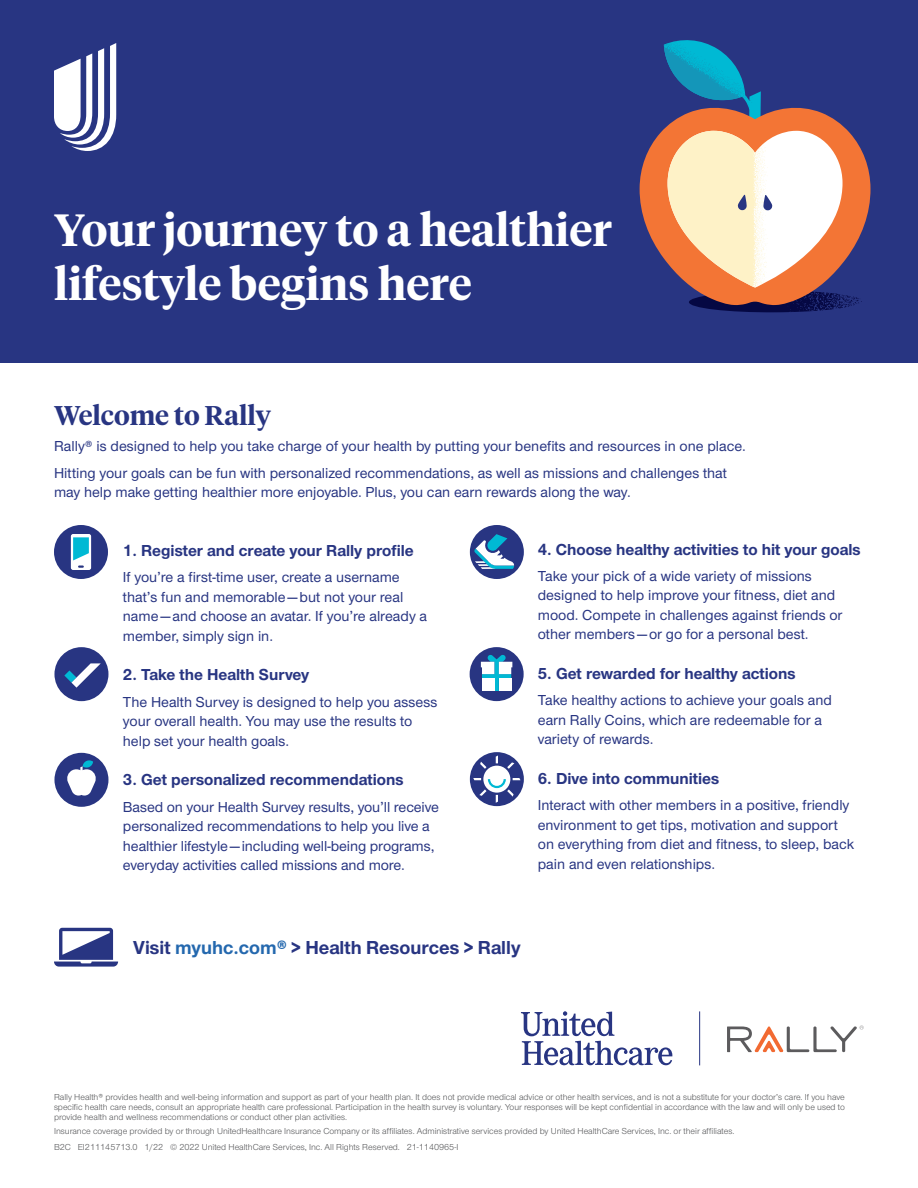
<style>
.page{position:relative;width:918px;height:1188px;background:#fff}
.page>*{position:absolute;margin:0;border:0;box-sizing:border-box;transform-origin:0 0}
.t1{font:600 45px/54px "UHC Serif Headline";color:#fff}
.t2{font:600 27px "UHC Serif Headline";color:#283582}
.t3{font:700 19.5px "UHC Sans";color:#283582}
.t4{font:700 16.5px "UHC Sans";color:#283582}
.t5{font:500 15px/19.5px "UHC Sans";color:#283582}
.t6{font:9px/9.8px "UHC Sans";color:#57585a;text-align:justify}
.s1{color:#2468ae}
</style>
<div class="page">
<div style="left:0;top:0;width:918px;height:363px;background:#283582"></div>
<svg style="left:664px;top:40px;width:97px;height:64px"></svg>
<svg style="left:639px;top:104px;width:232px;height:159px;fill:#f37535"></svg>
<svg style="left:667px;top:131px;width:195px;height:182px;background:#dbb49f"></svg>
<svg style="left:54px;top:43px;width:62px;height:108px"></svg>
<div style="left:54px;top:525px;width:54px;height:54px;background:#283582;border-radius:50%"></div>
<svg style="left:71px;top:534px;width:20px;height:36px"></svg>
<div style="left:54px;top:647px;width:54px;height:54px;background:#283582;border-radius:50%"></div>
<svg style="left:64px;top:663px;width:37px;height:25px"></svg>
<div style="left:54px;top:753px;width:54px;height:54px;background:#283582;border-radius:50%"></div>
<svg style="left:67px;top:760px;width:29px;height:36px"></svg>
<div style="left:470px;top:525px;width:54px;height:54px;background:#283582;border-radius:50%"></div>
<svg style="left:474px;top:534px;width:40px;height:35px"></svg>
<div style="left:470px;top:647px;width:54px;height:54px;background:#283582;border-radius:50%"></div>
<svg style="left:481px;top:655px;width:31px;height:36px"></svg>
<div style="left:470px;top:752px;width:54px;height:54px;background:#283582;border-radius:50%"></div>
<div style="left:483px;top:766px;width:27px;height:27px;background:#fff;border-radius:50%"></div>
<svg style="left:496px;top:756px;width:2px;height:7px"></svg>
<svg style="left:480px;top:762px;width:7px;height:7px"></svg>
<svg style="left:507px;top:762px;width:7px;height:7px"></svg>
<svg style="left:473px;top:778px;width:47px;height:25px"></svg>
<svg style="left:54px;top:928px;width:64px;height:39px"></svg>
<svg style="left:521px;top:1011px;width:151px;height:54px"></svg>
<svg style="left:727px;top:1026px;width:137px;height:26px"></svg>
<hr style="left:699px;top:1011px;width:1px;height:54px;background:#283582">
<h1 class="t1" style="left:54px;top:201px;width:559px">Your journey to a healthier lifestyle begins here</h1>
<h2 class="t2" style="left:54px;top:397px;width:219px">Welcome to Rally</h2>
<p class="t5" style="left:54px;top:436px;width:693px">Rally® is designed to help you take charge of your health by putting your benefits and resources in one place.</p>
<p class="t5" style="left:54px;top:462px;width:675px">Hitting your goals can be fun with personalized recommendations, as well as missions and challenges that may help make getting healthier more enjoyable. Plus, you can earn rewards along the way.</p>
<p class="t4" style="left:123px;top:539px;width:292px">1. Register and create your Rally profile</p>
<p class="t5" style="left:123px;top:567px;width:306px">If you’re a first-time user, create a username that’s fun and memorable — but not your real name — and choose an avatar. If you’re already a member, simply sign in.</p>
<p class="t4" style="left:123px;top:664px;width:188px">2. Take the Health Survey</p>
<p class="t5" style="left:123px;top:691px;width:316px">The Health Survey is designed to help you assess your overall health. You may use the results to help set your health goals.</p>
<p class="t4" style="left:123px;top:769px;width:282px">3. Get personalized recommendations</p>
<p class="t5" style="left:123px;top:796px;width:318px">Based on your Health Survey results, you’ll receive personalized recommendations to help you live a healthier lifestyle — including well-being programs, everyday activities called missions and more.</p>
<p class="t4" style="left:538px;top:538px;width:324px">4. Choose healthy activities to hit your goals</p>
<p class="t5" style="left:538px;top:566px;width:306px">Take your pick of a wide variety of missions designed to help improve your fitness, diet and mood. Compete in challenges against friends or other members — or go for a personal best.</p>
<p class="t4" style="left:538px;top:663px;width:259px">5. Get rewarded for healthy actions</p>
<p class="t5" style="left:538px;top:690px;width:296px">Take healthy actions to achieve your goals and earn Rally Coins, which are redeemable for a variety of rewards.</p>
<p class="t4" style="left:538px;top:768px;width:183px">6. Dive into communities</p>
<p class="t5" style="left:538px;top:795px;width:318px">Interact with other members in a positive, friendly environment to get tips, motivation and support on everything from diet and fitness, to sleep, back pain and even relationships.</p>
<p class="t3" style="left:133px;top:934px;width:389px">Visit <span class="s1">myuhc.com®</span> &gt; Health Resources &gt; Rally</p>
<p class="t6" style="left:54px;top:1092px;width:792px">Rally Health® provides health and well-being information and support as part of your health plan. It does not provide medical advice or other health services, and is not a substitute for your doctor’s care. If you have specific health care needs, consult an appropriate health care professional. Participation in the health survey is voluntary. Your responses will be kept confidential in accordance with the law and will only be used to provide health and wellness recommendations or conduct other plan activities.</p>
<p class="t6" style="left:54px;top:1126px;width:682px">Insurance coverage provided by or through UnitedHealthcare Insurance Company or its affiliates. Administrative services provided by United HealthCare Services, Inc. or their affiliates.</p>
<p class="t6" style="left:54px;top:1142px;width:406px">B2C EI211145713.0 1/22 © 2022 United HealthCare Services, Inc. All Rights Reserved. 21-1140965-I</p>
</div>
